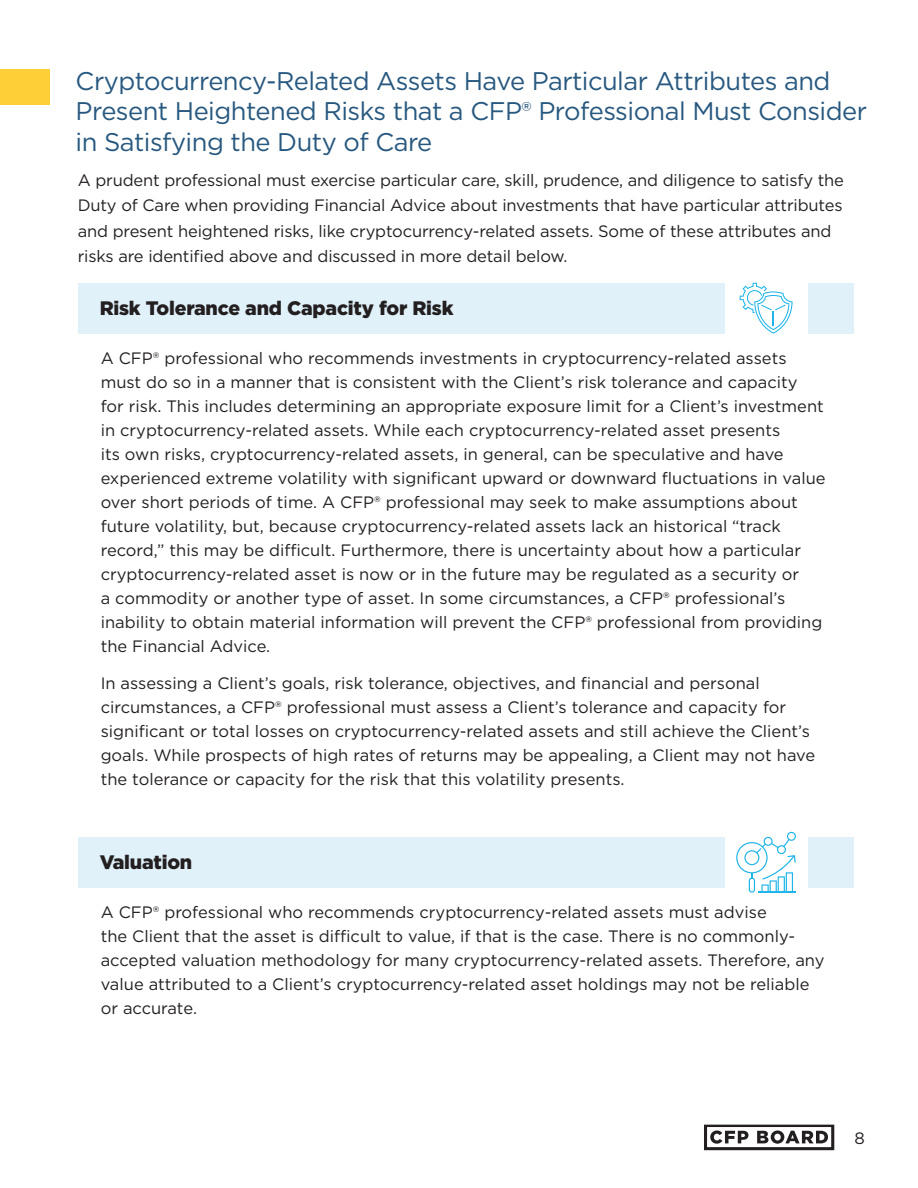
<style>
.page{position:relative;width:918px;height:1188px;background:#fff}
.page>*{position:absolute;margin:0;border:0;box-sizing:border-box;transform-origin:0 0}
.t1{font:25.5px/30.6px "Gotham";letter-spacing:-.02em;color:#27587f}
.t2{font:900 19.5px "Gotham";letter-spacing:-.01em;color:#231f20}
.t3{font:16.5px/24px "Gotham";color:#231f20}
</style>
<div class="page">
<div style="left:78px;top:283px;width:775px;height:51px;background:#e0f1fa"></div>
<div style="left:78px;top:837px;width:775px;height:51px;background:#e0f1fa"></div>
<svg style="left:704px;top:1125px;width:130px;height:25px"></svg>
<div style="left:0;top:69px;width:50px;height:36px;background:#ffcf37"></div>
<div style="left:725px;top:283px;width:83px;height:51px;background:#fff"></div>
<div style="left:725px;top:837px;width:83px;height:51px;background:#fff"></div>
<svg style="left:740px;top:283px;width:53px;height:51px"></svg>
<svg style="left:736px;top:832px;width:60px;height:61px"></svg>
<p class="t1" style="left:76px;top:65px;width:793px">Cryptocurrency-Related Assets Have Particular Attributes and<br>Present Heightened Risks that a CFP® Professional Must Consider in Satisfying the Duty of Care</p>
<p class="t3" style="left:78px;top:167px;width:768px;line-height:25.5px">A prudent professional must exercise particular care, skill, prudence, and diligence to satisfy the Duty of Care when providing Financial Advice about investments that have particular attributes and present heightened risks, like cryptocurrency-related assets. Some of these attributes and risks are identified above and discussed in more detail below.</p>
<p class="t2" style="left:100px;top:297px;width:355px">Risk Tolerance and Capacity for Risk</p>
<p class="t3" style="left:101px;top:345px;width:726px">A CFP® professional who recommends investments in cryptocurrency-related assets must do so in a manner that is consistent with the Client’s risk tolerance and capacity<br>for risk. This includes determining an appropriate exposure limit for a Client’s investment in cryptocurrency-related assets. While each cryptocurrency-related asset presents<br>its own risks, cryptocurrency-related assets, in general, can be speculative and have experienced extreme volatility with significant upward or downward fluctuations in value over short periods of time. A CFP® professional may seek to make assumptions about future volatility, but, because cryptocurrency-related assets lack an historical “track record,” this may be difficult. Furthermore, there is uncertainty about how a particular cryptocurrency-related asset is now or in the future may be regulated as a security or<br>a commodity or another type of asset. In some circumstances, a CFP® professional’s inability to obtain material information will prevent the CFP® professional from providing the Financial Advice.</p>
<p class="t3" style="left:101px;top:671px;width:716px">In assessing a Client’s goals, risk tolerance, objectives, and financial and personal circumstances, a CFP® professional must assess a Client’s tolerance and capacity for significant or total losses on cryptocurrency-related assets and still achieve the Client’s goals. While prospects of high rates of returns may be appealing, a Client may not have the tolerance or capacity for the risk that this volatility presents.</p>
<p class="t2" style="left:100px;top:851px;width:94px">Valuation</p>
<p class="t3" style="left:101px;top:899px;width:725px">A CFP® professional who recommends cryptocurrency-related assets must advise<br>the Client that the asset is difficult to value, if that is the case. There is no commonly&shy;accepted valuation methodology for many cryptocurrency-related assets. Therefore, any value attributed to a Client’s cryptocurrency-related asset holdings may not be reliable or accurate.</p>
<p class="t3" style="left:854px;top:1126px;width:12px">8</p>
</div>
